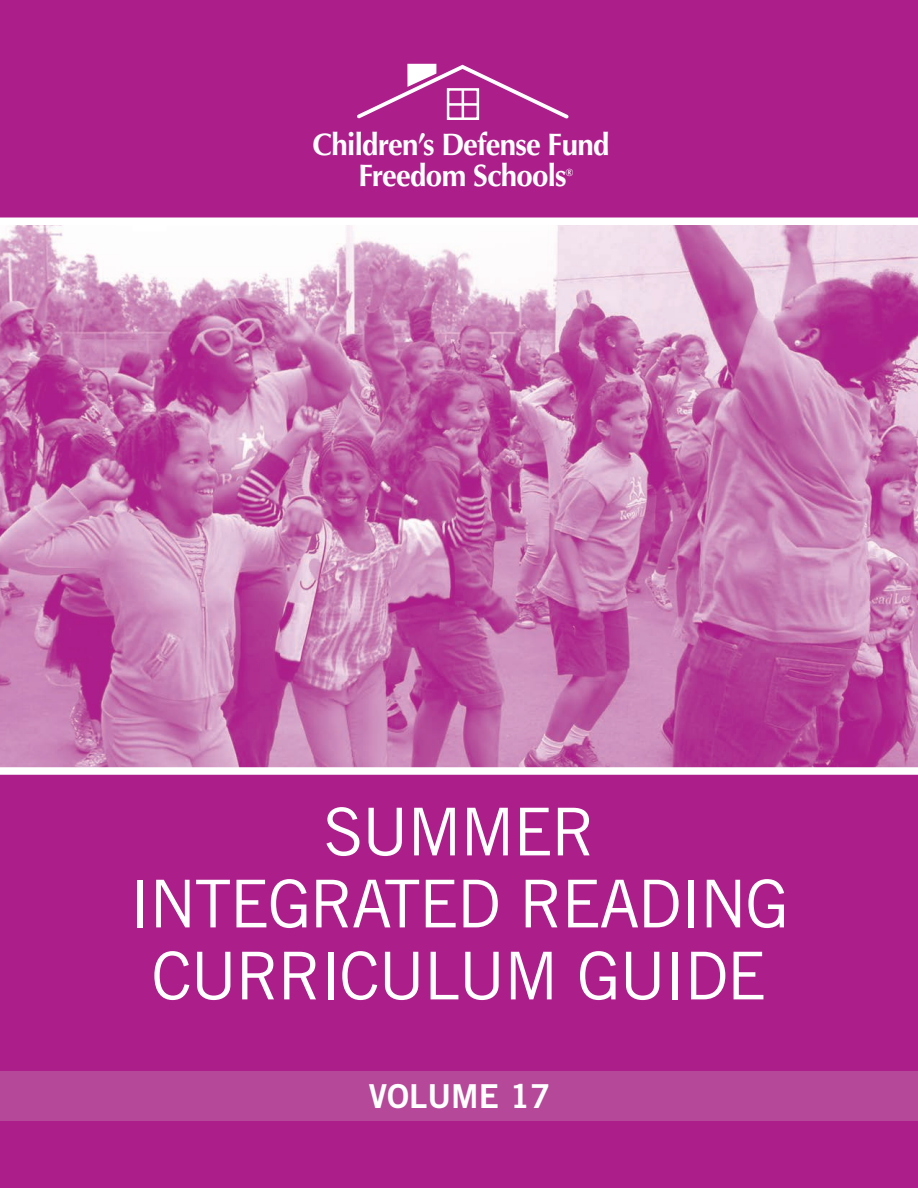
<style>
.page{position:relative;width:918px;height:1188px;background:#ac1e8a}
.page>*{position:absolute;margin:0;border:0;box-sizing:border-box;transform-origin:0 0}
.t1{font:66px/72px "Trade Gothic";letter-spacing:-.03em;color:#fff;text-align:center}
.t2{font:33px "Trade Gothic Bold Two";color:#fff}
.t3{font:700 31.05px/30.9px "Optima";letter-spacing:-.025em;color:#fff;text-align:center;scale:.95 1}
.t4{font:700 10.5px "Optima";color:#fff;scale:.95 1}
</style>
<div class="page">
<img style="left:1px;top:225px;width:917px;height:542px">
<svg style="left:357px;top:64px;width:212px;height:56px"></svg>
<div style="left:447px;top:88px;width:32px;height:32px;border:3px solid #fff"></div>
<hr style="left:462px;top:89px;width:2px;height:30px;background:#fff">
<hr style="left:448px;top:103px;width:30px;height:3px;background:#fff">
<div style="left:0;top:1071px;width:918px;height:50px;background:#b54898"></div>
<div style="left:0;top:218px;width:918px;height:7px;background:#fff"></div>
<div style="left:0;top:767px;width:918px;height:8px;background:#fff"></div>
<hr style="left:0;top:0;width:1px;height:1188px;background:#ac1e8a">
<p class="t3" style="left:313px;top:132px;width:314px">Children’s Defense Fund<br>Freedom Schools</p>
<p class="t4" style="left:566px;top:168px;width:9px">®</p>
<p class="t1" style="left:129px;top:802px;width:662px">SUMMER<br>INTEGRATED READING<br>CURRICULUM GUIDE</p>
<p class="t2" style="left:369px;top:1084px;width:183px">VOLUME 17</p>
</div>
